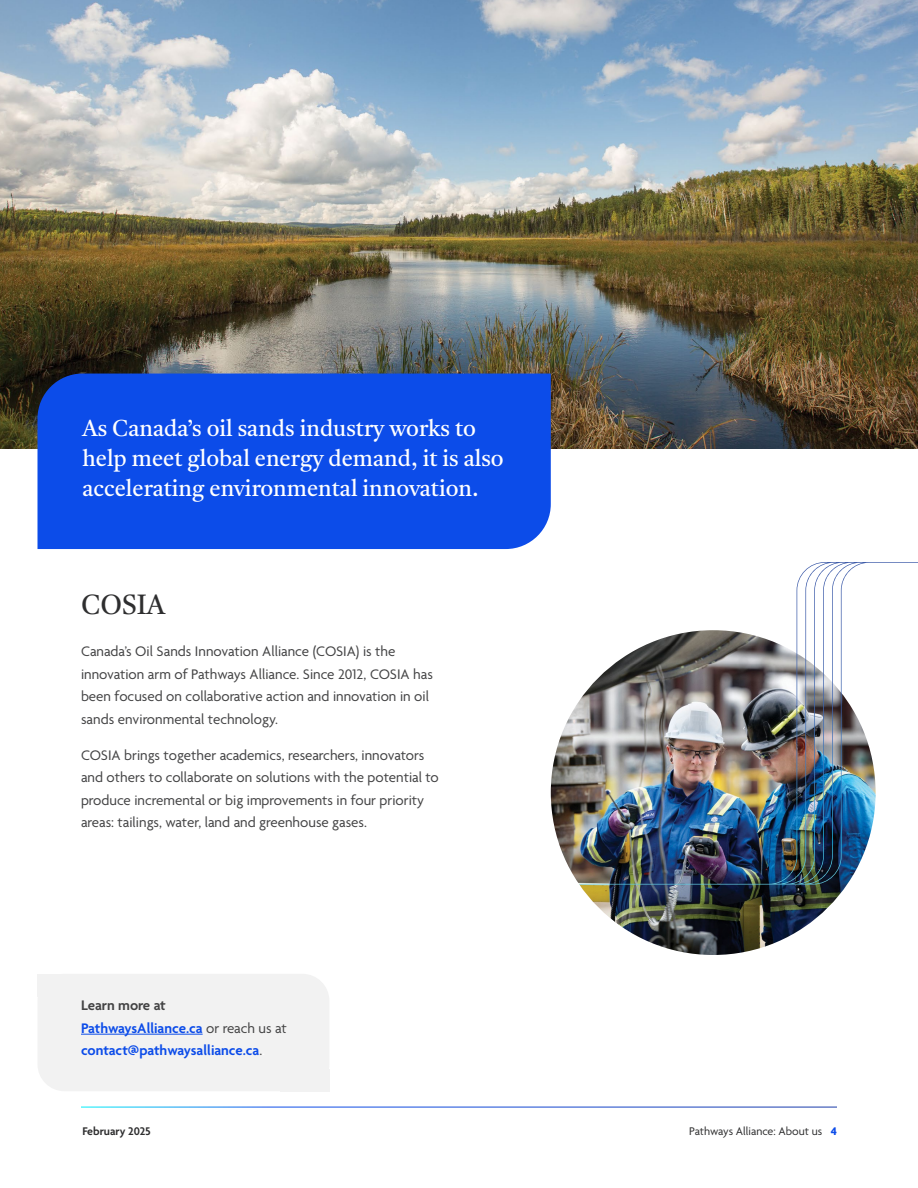
<style>
.page{position:relative;width:918px;height:1188px;background:#fff}
.page>*{position:absolute;margin:0;border:0;box-sizing:border-box;transform-origin:0 0}
.t1{font:27px "Tiro Tamil";color:#2e2e2f}
.t2{font:22.5px/30px "Tiro Tamil";color:#fff}
.t3{font:15px/22.5px "Agenda";color:#434344}
.t4{font:600 15px/22.5px "Agenda";color:#0c4ce9}
.t5{font:12px "Agenda";color:#2e2e2f}
.t6{font:600 12px "Agenda";color:#2e2e2f}
.s1{color:#434344}
.s2{font-weight:400;color:#434344}
.s3{font-weight:400;color:#fff}
.s4{font-weight:700;color:#0c4ce9}
</style>
<div class="page">
<div style="left:38px;top:974px;width:291px;height:117px;background:#f2f2f2;border-radius:27px"></div>
<div style="left:280px;top:1069px;width:49px;height:22px;background:#f2f2f2"></div>
<div style="left:38px;top:974px;width:49px;height:22px;background:#f2f2f2"></div>
<img style="left:0;top:0;width:918px;height:448px">
<hr style="left:81px;top:1034px;width:122px;height:1px;background:#0c4ce9">
<img style="left:551px;top:630px;width:325px;height:325px;border-radius:162px">
<img style="left:579px;top:562px;width:339px;height:323px">
<div style="left:38px;top:374px;width:513px;height:175px;background:#0c4ce9"></div>
<h2 class="t2" style="left:82px;top:414px;width:423px">As Canada’s oil sands industry works to help meet global energy demand, it is also accelerating environmental innovation.</h2>
<h1 class="t1" style="left:81px;top:584px;width:86px">COSIA</h1>
<p class="t3" style="left:81px;top:641px;width:353px">Canada’s Oil Sands Innovation Alliance (COSIA) is the innovation arm of Pathways Alliance. Since 2012, COSIA has been focused on collaborative action and innovation in oil sands environmental technology.</p>
<p class="t3" style="left:81px;top:744px;width:359px">COSIA brings together academics, researchers, innovators and others to collaborate on solutions with the potential to produce incremental or big improvements in four priority areas: tailings, water, land and greenhouse gases.</p>
<p class="t4" style="left:81px;top:995px;width:207px"><span class="s1">Learn more at<br></span>PathwaysAlliance.ca <span class="s2">or reach us at </span>contact@pathwaysalliance.ca<span class="s2">.</span><span class="s3">.</span></p>
<p class="t6" style="left:83px;top:1125px;width:70px">February 2025</p>
<p class="t5" style="left:689px;top:1125px;width:149px">Pathways Alliance: About us <span class="s4">4</span></p>
</div>
